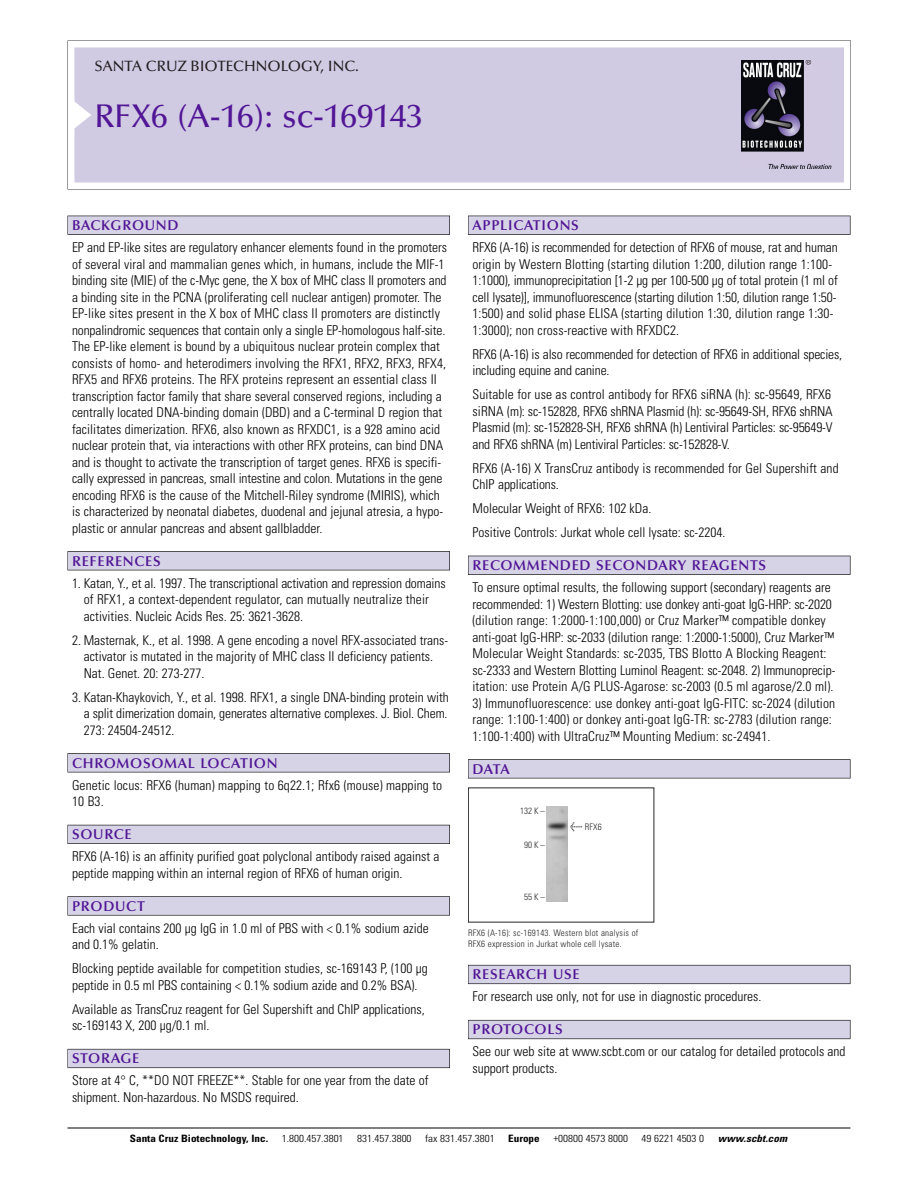
<style>
.page{position:relative;width:918px;height:1188px;background:#fff}
.page>*{position:absolute;margin:0;border:0;box-sizing:border-box;transform-origin:0 0}
.t1{font:500 33px "Optima";color:#511695}
.t2{font:500 15px "Optima";color:#231f20}
.t3{font:600 14.25px "Optima";letter-spacing:.05em;color:#511695}
.t4{font:300 condensed 13.5px/16.5px "Univers";color:#000}
.t5{font:300 condensed 10.2px "Univers";color:#000;scale:1.1 1}
.t6{font:700 condensed 10.2px "Univers";color:#000;scale:1.1 1}
.t7{font:italic 700 condensed 10.2px "Univers";letter-spacing:.005em;color:#000;scale:1.1 1}
.t8{font:9px/10.5px "Univers Condensed Light+MSTKBO";letter-spacing:.025em;color:#272627}
.s1{font-family:"Meta Plus Book Roman+OVTMHM";font-size:10.5px}
</style>
<div class="page">
<svg style="left:68px;top:40px;width:783px;height:149px"></svg>
<div style="left:74px;top:47px;width:770px;height:135px;background:#d1cae3"></div>
<img style="left:741px;top:60px;width:90px;height:108px">
<div style="left:68px;top:216px;width:382px;height:19px;background:#525155"></div>
<div style="left:68px;top:216px;width:381px;height:18px;background:#d7d3e7"></div>
<div style="left:68px;top:551px;width:382px;height:19px;background:#525155"></div>
<div style="left:68px;top:552px;width:381px;height:18px;background:#d7d3e7"></div>
<div style="left:68px;top:753px;width:382px;height:19px;background:#545357"></div>
<div style="left:68px;top:754px;width:381px;height:18px;background:#d7d3e7"></div>
<div style="left:68px;top:825px;width:382px;height:19px;background:#54535a"></div>
<div style="left:68px;top:825px;width:381px;height:18px;background:#d7d3e7"></div>
<svg style="left:68px;top:896px;width:382px;height:20px"></svg>
<div style="left:68px;top:897px;width:381px;height:18px;background:#d7d3e7"></div>
<div style="left:68px;top:1049px;width:382px;height:19px;background:#66646e"></div>
<div style="left:68px;top:1049px;width:381px;height:18px;background:#d7d3e7"></div>
<div style="left:468px;top:216px;width:382px;height:19px;background:#525155"></div>
<div style="left:468px;top:216px;width:382px;height:18px;background:#d7d3e7"></div>
<div style="left:468px;top:556px;width:382px;height:19px;background:#515055"></div>
<div style="left:468px;top:556px;width:382px;height:18px;background:#d7d3e7"></div>
<div style="left:468px;top:759px;width:382px;height:19px;background:#545357"></div>
<div style="left:468px;top:760px;width:382px;height:18px;background:#d7d3e7"></div>
<div style="left:468px;top:965px;width:382px;height:19px;background:#66646e"></div>
<div style="left:468px;top:965px;width:382px;height:18px;background:#d7d3e7"></div>
<div style="left:468px;top:1020px;width:382px;height:19px;background:#66646d"></div>
<div style="left:468px;top:1021px;width:382px;height:18px;background:#d7d3e7"></div>
<hr style="left:68px;top:1128px;width:782px;height:1px;background:#000">
<img style="left:546px;top:806px;width:22px;height:95px">
<p class="t2" style="left:94px;top:61px;width:266px">SANTA CRUZ BIOTECHNOLOGY, INC.</p>
<h1 class="t1" style="left:94px;top:103px;width:330px">RFX6 (A-16): sc-169143</h1>
<p class="t3" style="left:72px;top:219px;width:108px">BACKGROUND</p>
<p class="t4" style="left:72px;top:240px;width:376px">EP and EP-like sites are regulatory enhancer elements found in the promoters of several viral and mammalian genes which, in humans, include the MIF-1 binding site (MIE) of the c-Myc gene, the X box of MHC class II promoters and a binding site in the PCNA (proliferating cell nuclear antigen) promoter. The EP-like sites present in the X box of MHC class II promoters are distinctly nonpalindromic sequences that contain only a single EP-homologous half-site.<br>The EP-like element is bound by a ubiquitous nuclear protein complex that consists of homo- and heterodimers involving the RFX1, RFX2, RFX3, RFX4, RFX5 and RFX6 proteins. The RFX proteins represent an essential class II transcription factor family that share several conserved regions, including a centrally located DNA-binding domain (DBD) and a C-terminal D region that facilitates dimerization. RFX6, also known as RFXDC1, is a 928 amino acid nuclear protein that, via interactions with other RFX proteins, can bind DNA and is thought to activate the transcription of target genes. RFX6 is specifi&shy;cally expressed in pancreas, small intestine and colon. Mutations in the gene encoding RFX6 is the cause of the Mitchell-Riley syndrome (MIRIS), which is characterized by neonatal diabetes, duodenal and jejunal atresia, a hypo&shy;plastic or annular pancreas and absent gallbladder.</p>
<p class="t3" style="left:72px;top:555px;width:90px">REFERENCES</p>
<p class="t4" style="left:84px;top:576px;width:363px;text-indent:-12px">1. Katan, Y., et al. 1997. The transcriptional activation and repression domains of RFX1, a context-dependent regulator, can mutually neutralize their activities. Nucleic Acids Res. 25: 3621-3628.</p>
<p class="t4" style="left:84px;top:633px;width:366px;text-indent:-12px">2. Masternak, K., et al. 1998. A gene encoding a novel RFX-associated trans&shy;activator is mutated in the majority of MHC class II deficiency patients.<br>Nat. Genet. 20: 273-277.</p>
<p class="t4" style="left:84px;top:690px;width:367px;text-align:justify;text-indent:-12px">3. Katan-Khaykovich, Y., et al. 1998. RFX1, a single DNA-binding protein with a split dimerization domain, generates alternative complexes. J. Biol. Chem.<br>273: 24504-24512.</p>
<p class="t3" style="left:72px;top:757px;width:207px">CHROMOSOMAL LOCATION</p>
<p class="t4" style="left:72px;top:778px;width:372px">Genetic locus: RFX6 (human) mapping to 6q22.1; Rfx6 (mouse) mapping to<br>10 B3.</p>
<p class="t3" style="left:72px;top:829px;width:61px">SOURCE</p>
<p class="t4" style="left:72px;top:849px;width:369px">RFX6 (A-16) is an affinity purified goat polyclonal antibody raised against a peptide mapping within an internal region of RFX6 of human origin.</p>
<p class="t3" style="left:72px;top:900px;width:74px">PRODUCT</p>
<p class="t4" style="left:72px;top:921px;width:358px">Each vial contains 200 µg IgG in 1.0 ml of PBS with &lt; 0.1% sodium azide and 0.1% gelatin.</p>
<p class="t4" style="left:72px;top:961px;width:357px">Blocking peptide available for competition studies, sc-169143 P, (100 µg peptide in 0.5 ml PBS containing &lt; 0.1% sodium azide and 0.2% BSA).</p>
<p class="t4" style="left:72px;top:1002px;width:354px">Available as TransCruz reagent for Gel Supershift and ChIP applications, sc-169143 X, 200 µg/0.1 ml.</p>
<p class="t3" style="left:72px;top:1053px;width:69px">STORAGE</p>
<p class="t4" style="left:72px;top:1073px;width:358px">Store at 4° C, **DO NOT FREEZE**. Stable for one year from the date of shipment. Non-hazardous. No MSDS required.</p>
<p class="t3" style="left:473px;top:219px;width:108px">APPLICATIONS</p>
<p class="t4" style="left:473px;top:240px;width:367px">RFX6 (A-16) is recommended for detection of RFX6 of mouse, rat and human origin by Western Blotting (starting dilution 1:200, dilution range 1:100- 1:1000), immunoprecipitation [1-2 µg per 100-500 µg of total protein (1 ml of cell lysate)], immunofluorescence (starting dilution 1:50, dilution range 1:50- 1:500) and solid phase ELISA (starting dilution 1:30, dilution range 1:30- 1:3000); non cross-reactive with RFXDC2.</p>
<p class="t4" style="left:473px;top:347px;width:371px">RFX6 (A-16) is also recommended for detection of RFX6 in additional species, including equine and canine.</p>
<p class="t4" style="left:473px;top:387px;width:362px;text-align:justify">Suitable for use as control antibody for RFX6 siRNA (h): sc-95649, RFX6 siRNA (m): sc-152828, RFX6 shRNA Plasmid (h): sc-95649-SH, RFX6 shRNA Plasmid (m): sc-152828-SH, RFX6 shRNA (h) Lentiviral Particles: sc-95649-V and RFX6 shRNA (m) Lentiviral Particles: sc-152828-V.</p>
<p class="t4" style="left:473px;top:461px;width:368px">RFX6 (A-16) X TransCruz antibody is recommended for Gel Supershift and<br>ChIP applications.</p>
<p class="t4" style="left:473px;top:497px;width:254px;line-height:24px">Molecular Weight of RFX6: 102 kDa.<br>Positive Controls: Jurkat whole cell lysate: sc-2204.</p>
<p class="t3" style="left:473px;top:560px;width:295px">RECOMMENDED SECONDARY REAGENTS</p>
<p class="t4" style="left:473px;top:580px;width:364px">To ensure optimal results, the following support (secondary) reagents are recommended: 1) Western Blotting: use donkey anti-goat IgG-HRP: sc-2020 (dilution range: 1:2000-1:100,000) or Cruz Marker™ compatible donkey anti-goat IgG-HRP: sc-2033 (dilution range: 1:2000-1:5000), Cruz Marker™ Molecular Weight Standards: sc-2035, TBS Blotto A Blocking Reagent: sc-2333 and Western Blotting Luminol Reagent: sc-2048. 2) Immunoprecip&shy;itation: use Protein A/G PLUS-Agarose: sc-2003 (0.5 ml agarose/2.0 ml).</p>
<p class="t4" style="left:473px;top:696px;width:364px">3) Immunofluorescence: use donkey anti-goat IgG-FITC: sc-2024 (dilution range: 1:100-1:400) or donkey anti-goat IgG-TR: sc-2783 (dilution range:<br>1:100-1:400) with UltraCruz™ Mounting Medium: sc-24941.</p>
<p class="t3" style="left:473px;top:763px;width:39px">DATA</p>
<p class="t8" style="left:520px;top:807px;width:26px">132 K –</p>
<p class="t8" style="left:524px;top:840px;width:22px">90K–</p>
<p class="t8" style="left:524px;top:892px;width:22px">55K–</p>
<p class="t8" style="left:570px;top:823px;width:33px"><span class="s1">&lt;</span> RFX6</p>
<p class="t8" style="left:468px;top:929px;width:172px">RFX6 (A-16): sc-169143. Western blot analysis of<br>RFX6 expression in Jurkat whole cell lysate.</p>
<p class="t3" style="left:473px;top:969px;width:109px">RESEARCH USE</p>
<p class="t4" style="left:473px;top:989px;width:290px">For research use only, not for use in diagnostic procedures.</p>
<p class="t3" style="left:473px;top:1024px;width:92px">PROTOCOLS</p>
<p class="t4" style="left:473px;top:1045px;width:375px">See our web site at www.scbt.com or our catalog for detailed protocols and support products.</p>
<p class="t6" style="left:130px;top:1135px;width:127px">Santa Cruz Biotechnology, Inc.</p>
<p class="t5" style="left:282px;top:1135px;width:58px">1.800.457.3801</p>
<p class="t5" style="left:357px;top:1135px;width:51px">831.457.3800</p>
<p class="t5" style="left:425px;top:1135px;width:65px">fax 831.457.3801</p>
<p class="t6" style="left:508px;top:1135px;width:30px">Europe</p>
<p class="t5" style="left:553px;top:1135px;width:69px">+00800 4573 8000</p>
<p class="t5" style="left:642px;top:1135px;width:58px">49 6221 4503 0</p>
<p class="t7" style="left:718px;top:1135px;width:64px">www.scbt.com</p>
</div>
